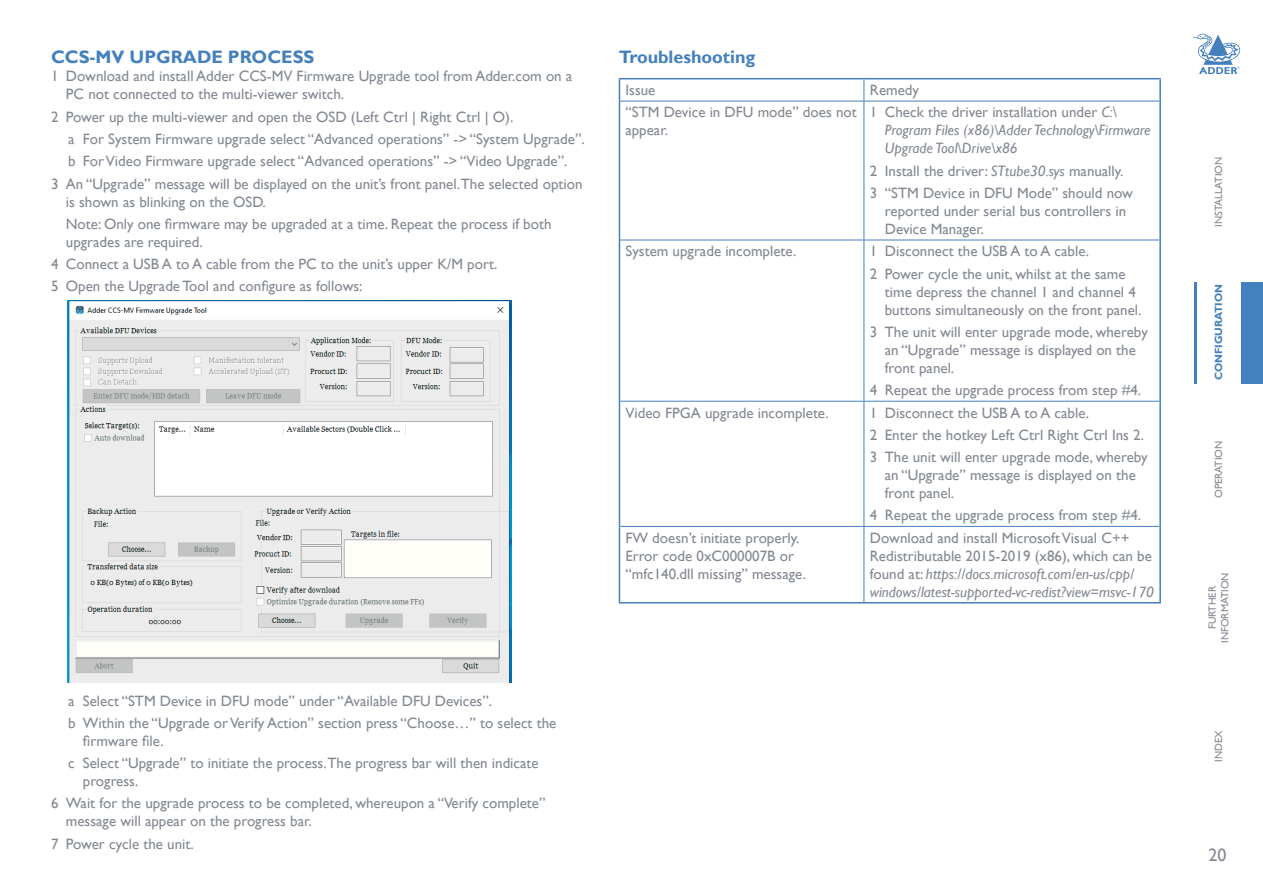
<style>
.page{position:relative;width:1263px;height:893px;background:#fff}
.page>*{position:absolute;margin:0;border:0;box-sizing:border-box;transform-origin:0 0}
.t1{font:700 18px "Gill Sans";color:#4580be}
.t2{font:18px "Gill Sans";color:#838892}
.t3{font:15px/18px "Gill Sans";color:#838892}
.t4{font:italic 15px/18px "Gill Sans";color:#838892}
.t5{font:10.5px/12.6px "Gill Sans";color:#838892;text-align:center}
.t6{font:700 10.5px "Gill Sans";color:#4580be}
.s1{font-style:normal}
.s2{font-style:italic}
</style>
<div class="page">
<svg style="left:1192px;top:34px;width:48px;height:40px"></svg>
<div style="left:1241px;top:282px;width:22px;height:101px;background:#4580be"></div>
<hr style="left:1194px;top:282px;width:2px;height:101px;background:#4580be">
<hr style="left:619px;top:78px;width:245px;height:1px;background:#4580be">
<svg style="left:619px;top:79px;width:1px;height:22px"></svg>
<hr style="left:864px;top:78px;width:297px;height:1px;background:#4580be">
<hr style="left:1159px;top:79px;width:2px;height:22px;background:#4580be">
<hr style="left:619px;top:101px;width:1px;height:139px;background:#4580be">
<hr style="left:1159px;top:101px;width:2px;height:139px;background:#4580be">
<hr style="left:619px;top:240px;width:1px;height:161px;background:#4580be">
<hr style="left:1159px;top:240px;width:2px;height:161px;background:#4580be">
<hr style="left:619px;top:401px;width:1px;height:125px;background:#4580be">
<hr style="left:1159px;top:401px;width:2px;height:125px;background:#4580be">
<hr style="left:619px;top:526px;width:1px;height:76px;background:#4580be">
<hr style="left:1159px;top:526px;width:2px;height:76px;background:#4580be">
<hr style="left:619px;top:602px;width:245px;height:1px;background:#4580be">
<hr style="left:864px;top:602px;width:297px;height:1px;background:#4580be">
<svg style="left:863px;top:79px;width:1px;height:22px"></svg>
<hr style="left:620px;top:101px;width:244px;height:1px;background:#4580be">
<hr style="left:864px;top:101px;width:295px;height:1px;background:#4580be">
<hr style="left:863px;top:101px;width:1px;height:139px;background:#4580be">
<hr style="left:620px;top:240px;width:244px;height:1px;background:#4580be">
<hr style="left:864px;top:240px;width:295px;height:1px;background:#4580be">
<hr style="left:863px;top:240px;width:1px;height:161px;background:#4580be">
<hr style="left:620px;top:401px;width:244px;height:1px;background:#4580be">
<hr style="left:864px;top:401px;width:295px;height:1px;background:#4580be">
<hr style="left:863px;top:402px;width:1px;height:124px;background:#4580be">
<hr style="left:620px;top:526px;width:244px;height:1px;background:#4580be">
<hr style="left:864px;top:526px;width:295px;height:1px;background:#4580be">
<hr style="left:863px;top:527px;width:1px;height:75px;background:#4580be">
<img style="left:67px;top:300px;width:445px;height:382px">
<p class="t1" style="left:51px;top:47px;width:265px">CCS-MV UPGRADE PROCESS</p>
<p class="t3" style="left:66px;top:68px;width:508px;text-indent:-15px">1 Download and install Adder CCS-MV Firmware Upgrade tool from Adder.com on a<br>PC not connected to the multi-viewer switch.</p>
<p class="t3" style="left:51px;top:108px;width:464px">2 Power up the multi-viewer and open the OSD (Left Ctrl | Right Ctrl | O).</p>
<p class="t3" style="left:68px;top:130px;width:518px">a For System Firmware upgrade select “Advanced operations” -&gt; “System Upgrade”.</p>
<p class="t3" style="left:68px;top:153px;width:501px">b For Video Firmware upgrade select “Advanced operations” -&gt; “Video Upgrade”.</p>
<p class="t3" style="left:51px;top:175px;width:533px">3 An “Upgrade” message will be displayed on the unit’s front panel.The selected option</p>
<p class="t3" style="left:66px;top:191px;width:487px;line-height:22.4px">is shown as blinking on the OSD.<br>Note: Only one firmware may be upgraded at a time. Repeat the process if both</p>
<p class="t3" style="left:51px;top:231px;width:448px;line-height:22.2px;text-indent:15px">upgrades are required.<br>4 Connect a USB A to A cable from the PC to the unit’s upper K/M port.<br>5 Open the Upgrade Tool and configure as follows:</p>
<p class="t1" style="left:619px;top:47px;width:138px">Troubleshooting</p>
<p class="t3" style="left:625px;top:81px;width:31px">Issue</p>
<p class="t3" style="left:870px;top:81px;width:51px">Remedy</p>
<p class="t3" style="left:625px;top:104px;width:233px">“STM Device in DFU mode” does not appear.</p>
<p class="t4" style="left:885px;top:104px;width:268px;text-indent:-15px"><span class="s1">1 Check the driver installation under</span> C:\<br>Program Files (x86)\Adder Technology\Firmware<br>Upgrade Tool\Drive\x86</p>
<p class="t3" style="left:870px;top:160px;width:265px;line-height:22.2px">2 Install the driver: <span class="s2">STtube30.sys</span> manually.<br>3 “STM Device in DFU Mode” should now</p>
<p class="t3" style="left:885px;top:202px;width:243px">reported under serial bus controllers in<br>Device Manager.</p>
<p class="t3" style="left:625px;top:243px;width:172px">System upgrade incomplete.</p>
<p class="t3" style="left:870px;top:240px;width:257px;line-height:22.4px">1 Disconnect the USB A to A cable.<br>2 Power cycle the unit, whilst at the same</p>
<p class="t3" style="left:885px;top:283px;width:258px">time depress the channel 1 and channel 4 buttons simultaneously on the front panel.</p>
<p class="t3" style="left:885px;top:323px;width:265px;text-indent:-15px">3 The unit will enter upgrade mode, whereby an “Upgrade” message is displayed on the front panel.</p>
<p class="t3" style="left:870px;top:381px;width:273px">4 Repeat the upgrade process from step #4.</p>
<p class="t3" style="left:625px;top:404px;width:205px">Video FPGA upgrade incomplete.</p>
<p class="t3" style="left:870px;top:402px;width:279px;line-height:22.4px">1 Disconnect the USB A to A cable.<br>2 Enter the hotkey Left Ctrl Right Ctrl Ins 2.<br>3 The unit will enter upgrade mode, whereby</p>
<p class="t3" style="left:885px;top:466px;width:253px">an “Upgrade” message is displayed on the front panel.</p>
<p class="t3" style="left:870px;top:507px;width:273px">4 Repeat the upgrade process from step #4.</p>
<p class="t3" style="left:625px;top:529px;width:182px">FW doesn’t initiate properly.<br>Error code 0xC000007B or “mfc140.dll missing” message.</p>
<p class="t4" style="left:870px;top:529px;width:286px"><span class="s1">Download and install Microsoft Visual C++ Redistributable 2015-2019 (x86), which can be found at:</span> https://docs.microsoft.com/en-us/cpp/ windows/latest-supported-vc-redist?view=msvc-170</p>
<p class="t3" style="left:68px;top:690px;width:490px;line-height:22.2px">a Select “STM Device in DFU mode” under “Available DFU Devices”.<br>b Within the “Upgrade or Verify Action” section press “Choose…” to select the</p>
<p class="t3" style="left:68px;top:730px;width:472px;line-height:22.4px;text-indent:15px">firmware file.<br>c Select “Upgrade” to initiate the process.The progress bar will then indicate</p>
<p class="t3" style="left:51px;top:770px;width:496px;line-height:22.4px;text-indent:32px">progress.<br>6 Wait for the upgrade process to be completed, whereupon a “Verify complete”</p>
<p class="t3" style="left:51px;top:811px;width:262px;line-height:22.2px;text-indent:15px">message will appear on the progress bar.<br>7 Power cycle the unit.</p>
<p class="t5" style="left:1212px;top:227px;width:71px;rotate:-90deg">INSTALLATION</p>
<p class="t6" style="left:1212px;top:380px;width:98px;rotate:-90deg">CONFIGURATION</p>
<p class="t5" style="left:1212px;top:498px;width:59px;rotate:-90deg">OPERATION</p>
<p class="t5" style="left:1206px;top:643px;width:72px;rotate:-90deg">FURTHER<br>INFORMATION</p>
<p class="t5" style="left:1212px;top:762px;width:33px;rotate:-90deg">INDEX</p>
<p class="t2" style="left:1208px;top:844px;width:19px">20</p>
</div>
